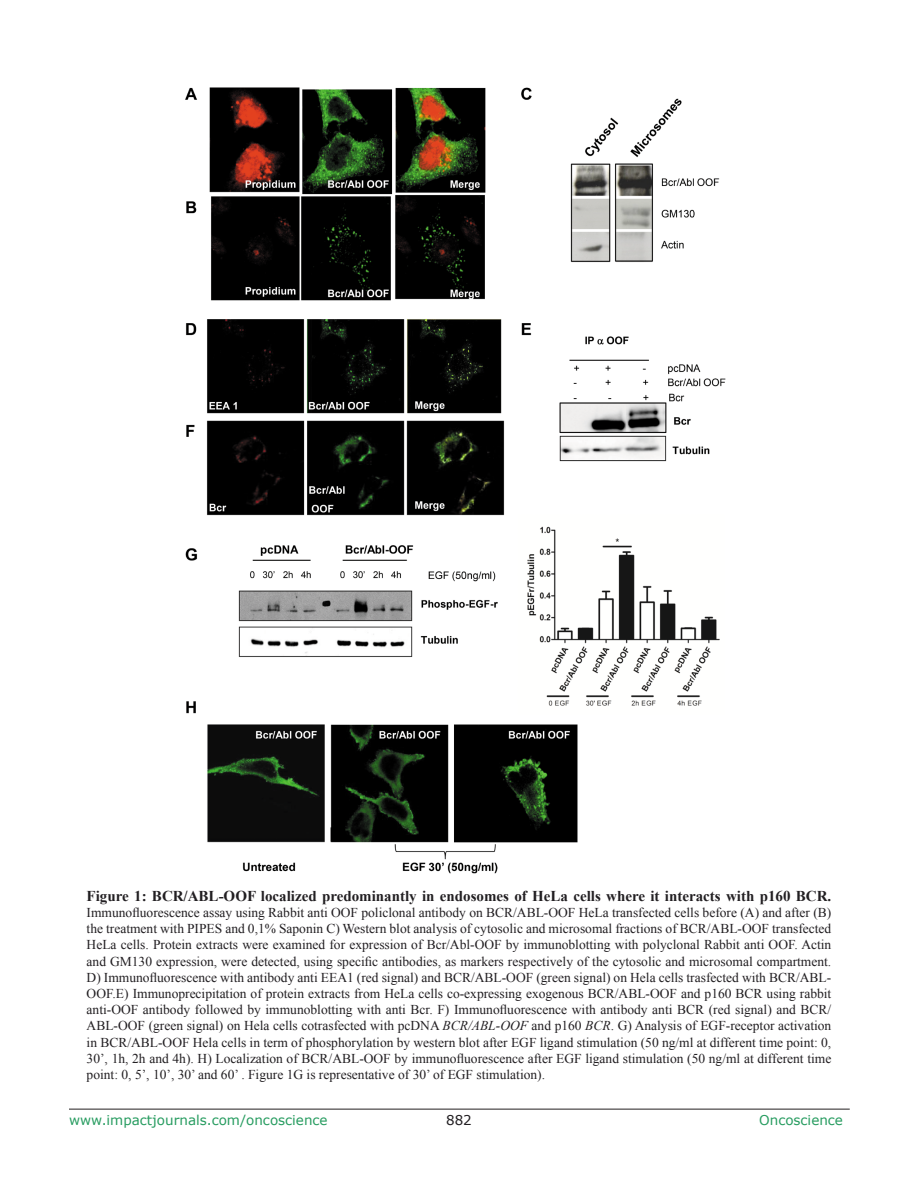
<style>
.page{position:relative;width:918px;height:1188px;background:#fff}
.page>*{position:absolute;margin:0;border:0;box-sizing:border-box;transform-origin:0 0}
.FigureText{font:700 15px "Times New Roman";color:#221f22}
.FigureText-2{font:13.5px/16.2px "Times New Roman";color:#221f22;text-align:justify}
.t1{font:13.5px "Verdana";color:#279c60}
.t2{font:13.5px "Verdana";color:#221f22}
.s1{font-style:italic}
</style>
<div class="page">
<hr style="left:69px;top:1109px;width:781px;height:1px;background:#231f20">
<img style="left:185px;top:87px;width:541px;height:787px">
<p class="FigureText" style="left:87px;top:885px;width:746px">Figure 1: BCR/ABL-OOF localized predominantly in endosomes of HeLa cells where it interacts with p160 BCR.</p>
<p class="FigureText-2" style="left:87px;top:904px;width:746px">Immunofluorescence assay using Rabbit anti OOF policlonal antibody on BCR/ABL-OOF HeLa transfected cells before (A) and after (B) the treatment with PIPES and 0,1% Saponin C) Western blot analysis of cytosolic and microsomal fractions of BCR/ABL-OOF transfected HeLa cells. Protein extracts were examined for expression of Bcr/Abl-OOF by immunoblotting with polyclonal Rabbit anti OOF. Actin and GM130 expression, were detected, using specific antibodies, as markers respectively of the cytosolic and microsomal compartment.<br>D) Immunofluorescence with antibody anti EEA1 (red signal) and BCR/ABL-OOF (green signal) on Hela cells trasfected with BCR/ABL-OOF.E) Immunoprecipitation of protein extracts from HeLa cells co-expressing exogenous BCR/ABL-OOF and p160 BCR using rabbit anti-OOF antibody followed by immunoblotting with anti Bcr. F) Immunofluorescence with antibody anti BCR (red signal) and BCR/ ABL-OOF (green signal) on Hela cells cotrasfected with pcDNA <span class="s1">BCR/ABL-OOF</span> and p160 <span class="s1">BCR</span>. G) Analysis of EGF-receptor activation in BCR/ABL-OOF Hela cells in term of phosphorylation by western blot after EGF ligand stimulation (50 ng/ml at different time point: 0, 30’, 1h, 2h and 4h). H) Localization of BCR/ABL-OOF by immunofluorescence after EGF ligand stimulation (50 ng/ml at different time point: 0, 5’, 10’, 30’ and 60’ . Figure 1G is representative of 30’ of EGF stimulation).</p>
<p class="t1" style="left:69px;top:1111px;width:260px">www.impactjournals.com/oncoscience</p>
<p class="t2" style="left:446px;top:1111px;width:27px">882</p>
<p class="t1" style="left:759px;top:1111px;width:85px">Oncoscience</p>
</div>
